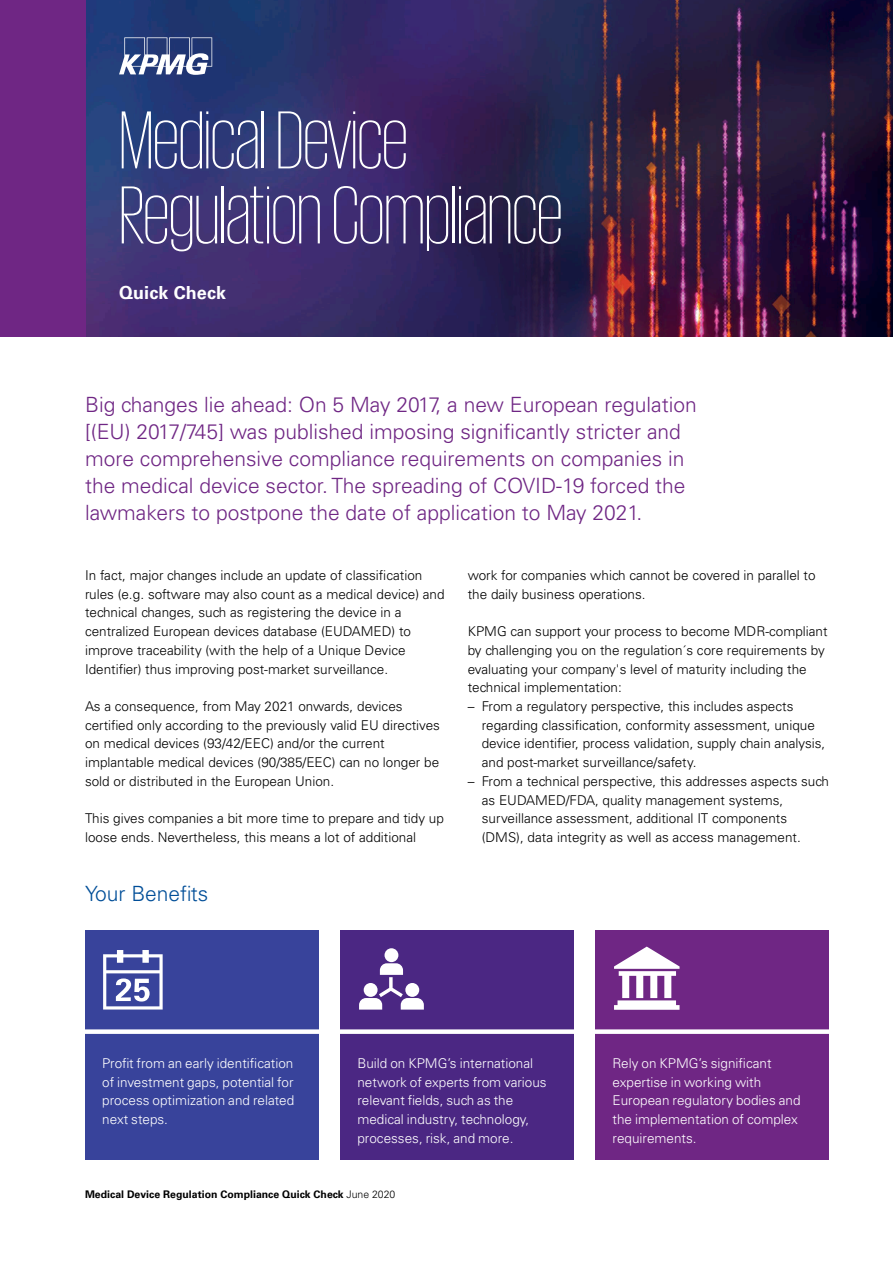
<style>
.page{position:relative;width:893px;height:1263px;background:#fff}
.page>*{position:absolute;margin:0;border:0;box-sizing:border-box;transform-origin:0 0}
.t1{font:200 84px/75px "KPMG";letter-spacing:-.01em;color:#fff}
.t2{font:300 21px/27px "Univers LT Std";color:#6f2684}
.t3{font:300 21px "Univers LT Std";color:#004e98}
.t4{font:700 18px "Univers LT Std";letter-spacing:.01em;color:#fff}
.t5{font:300 13.5px/18.8px "Univers LT Std";color:#000}
.t6{font:300 13.5px/18.8px "Univers LT Std";color:#fff}
.t7{font:700 10.5px "Univers LT Std";color:#000}
.s1{font-weight:300}
</style>
<div class="page">
<img style="left:85px;top:0;width:808px;height:337px">
<svg style="left:119px;top:37px;width:93px;height:38px"></svg>
<div style="left:0;top:0;width:85px;height:337px;background:#6f2684"></div>
<div style="left:85px;top:930px;width:234px;height:230px;background:#38439b"></div>
<svg style="left:103px;top:950px;width:60px;height:59px"></svg>
<div style="left:340px;top:930px;width:234px;height:230px;background:#4b2783"></div>
<div style="left:384px;top:948px;width:14px;height:14px;background:#fff;border-radius:50%"></div>
<svg style="left:359px;top:963px;width:65px;height:46px"></svg>
<div style="left:595px;top:930px;width:234px;height:230px;background:#6f2684"></div>
<svg style="left:614px;top:946px;width:65px;height:64px"></svg>
<div style="left:80px;top:1029px;width:767px;height:5px;background:#fff"></div>
<h1 class="t1" style="left:119px;top:101px;width:445px">Medical Device<br>Regulation Compliance</h1>
<h3 class="t4" style="left:119px;top:282px;width:109px">Quick Check</h3>
<p class="t2" style="left:85px;top:391px;width:613px">Big changes lie ahead: On 5 May 2017, a new European regulation [(EU) 2017/745] was published imposing significantly stricter and more comprehensive compliance requirements on companies in the medical device sector. The spreading of COVID-19 forced the lawmakers to postpone the date of application to May 2021.</p>
<p class="t5" style="left:85px;top:566px;width:361px">In fact, major changes include an update of classification rules (e.g. software may also count as a medical device) and technical changes, such as registering the device in a centralized European devices database (EUDAMED) to improve traceability (with the help of a Unique Device Identifier) thus improving post-market surveillance.</p>
<p class="t5" style="left:85px;top:697px;width:356px">As a consequence, from May 2021 onwards, devices certified only according to the previously valid EU directives on medical devices (93/42/EEC) and/or the current implantable medical devices (90/385/EEC) can no longer be sold or distributed in the European Union.</p>
<p class="t5" style="left:85px;top:809px;width:360px">This gives companies a bit more time to prepare and tidy up loose ends. Nevertheless, this means a lot of additional</p>
<h2 class="t3" style="left:85px;top:881px;width:124px">Your Benefits</h2>
<p class="t5" style="left:468px;top:566px;width:349px">work for companies which cannot be covered in parallel to the daily business operations.</p>
<p class="t5" style="left:468px;top:622px;width:361px">KPMG can support your process to become MDR-compliant by challenging you on the regulation´s core requirements by evaluating your company's level of maturity including the technical implementation:</p>
<p class="t5" style="left:482px;top:697px;width:345px;text-indent:-14px">– From a regulatory perspective, this includes aspects regarding classification, conformity assessment, unique device identifier, process validation, supply chain analysis, and post-market surveillance/safety.</p>
<p class="t5" style="left:482px;top:772px;width:349px;text-indent:-14px">– From a technical perspective, this addresses aspects such as EUDAMED/FDA, quality management systems, surveillance assessment, additional IT components (DMS), data integrity as well as access management.</p>
<p class="t6" style="left:102px;top:1054px;width:194px;text-align:justify">Profit from an early identification of investment gaps, potential for process optimization and related next steps.</p>
<p class="t6" style="left:357px;top:1054px;width:191px">Build on KPMG’s international network of experts from various relevant fields, such as the medical industry, technology, processes, risk, and more.</p>
<p class="t6" style="left:612px;top:1054px;width:190px">Rely on KPMG’s significant expertise in working with<br>European regulatory bodies and the implementation of complex requirements.</p>
<p class="t7" style="left:85px;top:1188px;width:312px">Medical Device Regulation Compliance Quick Check <span class="s1">June 2020</span></p>
</div>
